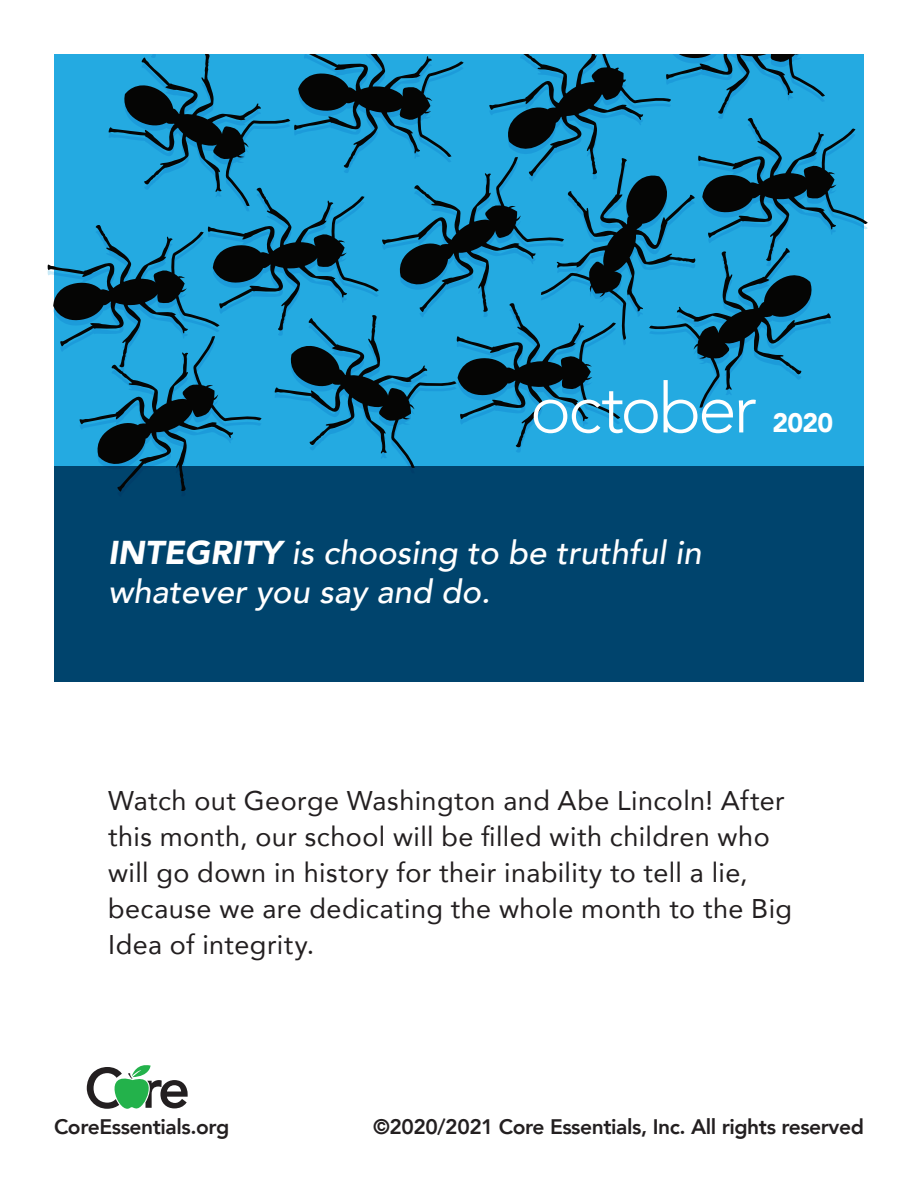
<style>
.page{position:relative;width:918px;height:1188px;background:#fff}
.page>*{position:absolute;margin:0;border:0;box-sizing:border-box;transform-origin:0 0}
.t1{font:300 69.3px "Avenir";letter-spacing:-.045em;color:#fff}
.CORE_-_Value_Sentenc{font:italic 500 33px/39.6px "Avenir";color:#fff}
.homebody{font:27px/36px "Avenir";letter-spacing:.015em;color:#231f20}
.t2{font:900 26.7px "Avenir";color:#fff}
.t3{font:800 21px "Avenir";letter-spacing:-.02em;color:#231f20}
.s1{font-weight:900}
</style>
<div class="page">
<svg style="left:87px;top:1065px;width:101px;height:44px"></svg>
<div style="left:54px;top:466px;width:810px;height:216px;background:#00446d"></div>
<svg style="left:48px;top:54px;width:820px;height:438px;background:#1e86b2"></svg>
<p class="t1" style="left:530px;top:368px;width:228px">october</p>
<p class="t2" style="left:773px;top:400px;width:62px">2020</p>
<p class="CORE_-_Value_Sentenc" style="left:108px;top:533px;width:595px"><span class="s1">INTEGRITY</span> is choosing to be truthful in whatever you say and do.</p>
<p class="homebody" style="left:108px;top:782px;width:685px">Watch out George Washington and Abe Lincoln! After this month, our school will be filled with children who will go down in history for their inability to tell a lie, because we are dedicating the whole month to the Big Idea of integrity.</p>
<p class="t3" style="left:54px;top:1110px;width:177px">CoreEssentials.org</p>
<p class="t3" style="left:373px;top:1110px;width:492px">©2020/2021 Core Essentials, Inc. All rights reserved</p>
</div>
